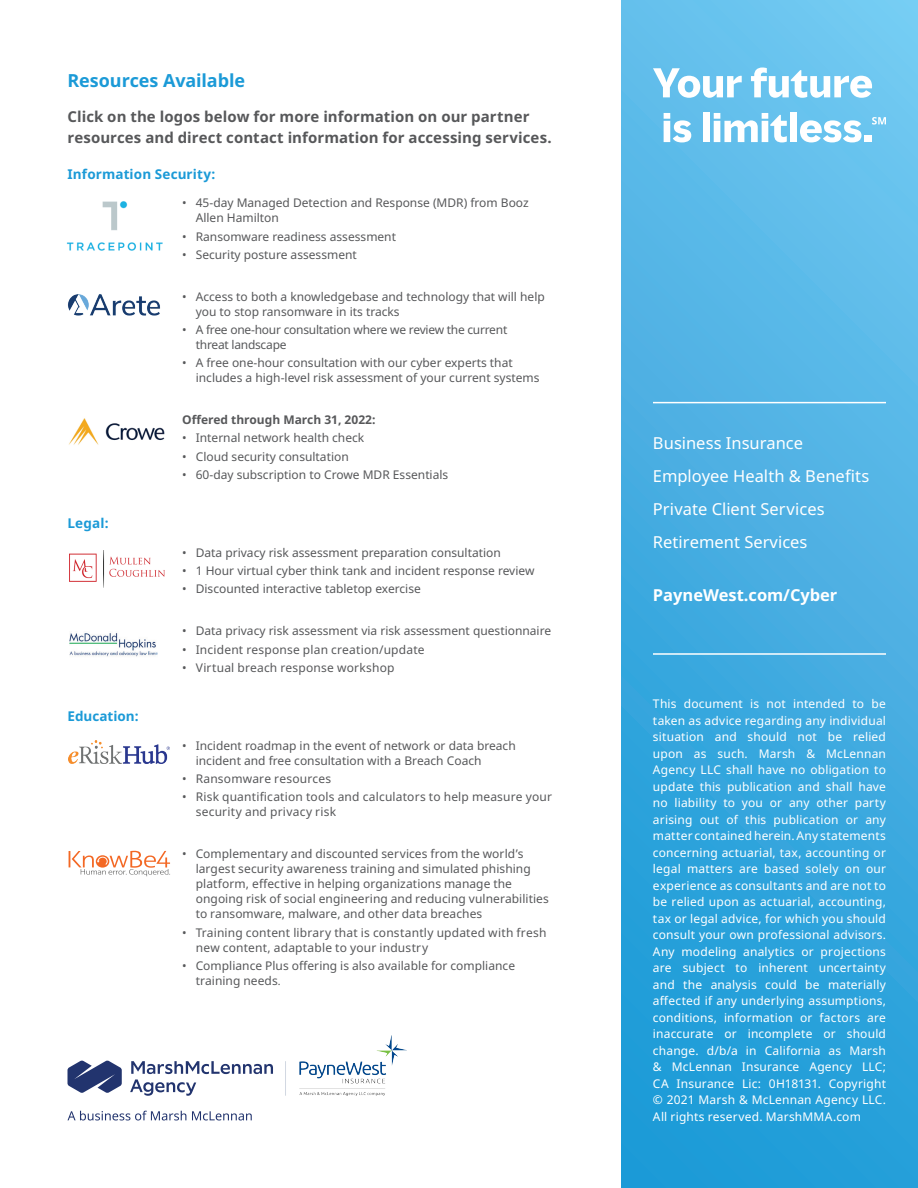
<style>
.page{position:relative;width:918px;height:1188px;background:#fff}
.page>*{position:absolute;margin:0;border:0;box-sizing:border-box;transform-origin:0 0}
.t1{font:700 18px "Noto Sans";letter-spacing:-.005em;color:#1b9ad7}
.t2{font:16.5px/33px "Noto Sans";color:#fff}
.t3{font:700 16.5px "Noto Sans";letter-spacing:-.005em;color:#fff}
.t4{font:700 15px/21px "Noto Sans";letter-spacing:.005em;color:#57585a}
.t5{font:700 13.5px "Noto Sans";letter-spacing:.005em;color:#1b9ad7}
.t6{font:12px/15px "Noto Sans";color:#57585a}
.t7{font:12px/16.5px "Noto Sans";letter-spacing:.015em;color:#fff;text-align:justify}
.t8{font:12px/15px "Noto Sans";letter-spacing:-.02em;color:#57585a}
.t9{font:700 12px "Noto Sans";color:#57585a}
.s1{font-size:10.5px}
</style>
<div class="page">
<div style="left:621px;top:0;width:297px;height:1188px;background:linear-gradient(to bottom,#6fc4ee,#1c99d6)"></div>
<hr style="left:653px;top:402px;width:233px;height:1px;background:#fff">
<hr style="left:653px;top:653px;width:233px;height:2px;background:#fff">
<svg style="left:68px;top:1111px;width:118px;height:9px"></svg>
<svg style="left:192px;top:1111px;width:60px;height:9px"></svg>
<svg style="left:653px;top:68px;width:89px;height:30px"></svg>
<svg style="left:751px;top:68px;width:121px;height:30px"></svg>
<svg style="left:664px;top:113px;width:27px;height:29px"></svg>
<div style="left:703px;top:113px;width:7px;height:29px;background:#fff"></div>
<svg style="left:714px;top:113px;width:73px;height:29px"></svg>
<div style="left:790px;top:113px;width:7px;height:29px;background:#fff"></div>
<svg style="left:800px;top:120px;width:61px;height:22px"></svg>
<div style="left:865px;top:135px;width:7px;height:7px;background:#fff"></div>
<svg style="left:872px;top:117px;width:14px;height:8px"></svg>
<img style="left:66px;top:201px;width:97px;height:50px">
<img style="left:68px;top:294px;width:92px;height:22px">
<img style="left:69px;top:418px;width:96px;height:27px">
<img style="left:69px;top:550px;width:95px;height:37px">
<img style="left:69px;top:633px;width:88px;height:24px">
<img style="left:69px;top:740px;width:100px;height:24px">
<svg style="left:69px;top:851px;width:101px;height:25px"></svg>
<img style="left:68px;top:1035px;width:339px;height:61px">
<h1 class="t1" style="left:68px;top:68px;width:179px">Resources Available</h1>
<p class="t4" style="left:68px;top:106px;width:486px">Click on the logos below for more information on our partner resources and direct contact information for accessing services.</p>
<p class="t5" style="left:68px;top:164px;width:149px">Information Security:</p>
<p class="t6" style="left:196px;top:196px;width:334px;text-indent:-14px">• 45-day Managed Detection and Response (MDR) from Booz<br>Allen Hamilton</p>
<p class="t6" style="left:182px;top:229px;width:215px">• Ransomware readiness assessment</p>
<p class="t6" style="left:182px;top:247px;width:176px">• Security posture assessment</p>
<p class="t6" style="left:196px;top:289px;width:351px;text-indent:-14px">• Access to both a knowledgebase and technology that will help you to stop ransomware in its tracks</p>
<p class="t8" style="left:196px;top:322px;width:313px;text-indent:-14px">• A free one-hour consultation where we review the current threat landscape</p>
<p class="t6" style="left:196px;top:356px;width:345px;text-indent:-14px">• A free one-hour consultation with our cyber experts that includes a high-level risk assessment of your current systems</p>
<p class="t9" style="left:182px;top:411px;width:195px">Offered through March 31, 2022:</p>
<p class="t6" style="left:182px;top:431px;width:184px">• Internal network health check</p>
<p class="t6" style="left:182px;top:449px;width:168px">• Cloud security consultation</p>
<p class="t6" style="left:182px;top:467px;width:268px">• 60-day subscription to Crowe MDR Essentials</p>
<p class="t5" style="left:68px;top:514px;width:43px">Legal:</p>
<p class="t6" style="left:182px;top:545px;width:320px">• Data privacy risk assessment preparation consultation</p>
<p class="t6" style="left:182px;top:564px;width:354px">• 1 Hour virtual cyber think tank and incident response review</p>
<p class="t6" style="left:182px;top:582px;width:240px">• Discounted interactive tabletop exercise</p>
<p class="t6" style="left:182px;top:624px;width:370px">• Data privacy risk assessment via risk assessment questionnaire</p>
<p class="t6" style="left:182px;top:642px;width:244px">• Incident response plan creation/update</p>
<p class="t6" style="left:182px;top:660px;width:214px">• Virtual breach response workshop</p>
<p class="t5" style="left:68px;top:707px;width:73px">Education:</p>
<p class="t6" style="left:196px;top:738px;width:322px;text-indent:-14px">• Incident roadmap in the event of network or data breach incident and free consultation with a Breach Coach</p>
<p class="t6" style="left:182px;top:772px;width:150px">• Ransomware resources</p>
<p class="t6" style="left:196px;top:790px;width:358px;text-indent:-14px">• Risk quantification tools and calculators to help measure your security and privacy risk</p>
<p class="t6" style="left:196px;top:847px;width:355px;text-indent:-14px">• Complementary and discounted services from the world’s largest security awareness training and simulated phishing platform, effective in helping organizations manage the ongoing risk of social engineering and reducing vulnerabilities to ransomware, malware, and other data breaches</p>
<p class="t6" style="left:196px;top:925px;width:352px;text-indent:-13px">• Training content library that is constantly updated with fresh new content, adaptable to your industry</p>
<p class="t6" style="left:196px;top:958px;width:321px;text-indent:-14px">• Compliance Plus offering is also available for compliance training needs<span class="s1">.</span></p>
<h2 class="t2" style="left:653px;top:427px;width:218px">Business Insurance<br>Employee Health &amp; Benefits<br>Private Client Services<br>Retirement Services</h2>
<h2 class="t3" style="left:653px;top:584px;width:186px">PayneWest.com/Cyber</h2>
<p class="t7" style="left:653px;top:696px;width:235px">This document is not intended to be taken as advice regarding any individual situation and should not be relied upon as such. Marsh &amp; McLennan Agency LLC shall have no obligation to update this publication and shall have no liability to you or any other party arising out of this publication or any matter contained herein. Any statements concerning actuarial, tax, accounting or legal matters are based solely on our experience as consultants and are not to be relied upon as actuarial, accounting, tax or legal advice, for which you should consult your own professional advisors.<br>Any modeling analytics or projections are subject to inherent uncertainty and the analysis could be materially affected if any underlying assumptions, conditions, information or factors are inaccurate or incomplete or should change. d/b/a in California as Marsh &amp; McLennan Insurance Agency LLC; CA Insurance Lic: 0H18131. Copyright © 2021 Marsh &amp; McLennan Agency LLC.<br>All rights reserved. MarshMMA.com</p>
</div>
